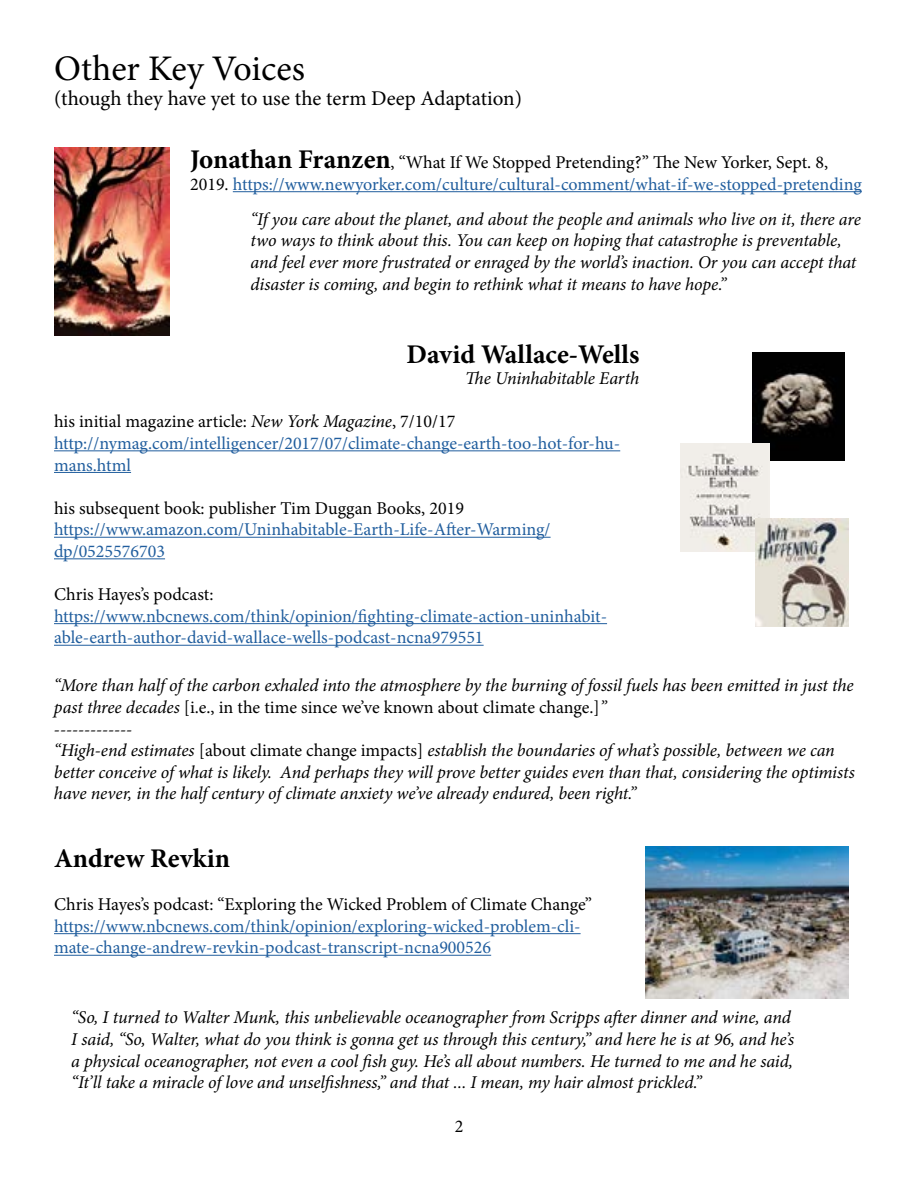
<style>
.page{position:relative;width:918px;height:1188px;background:#fff}
.page>*{position:absolute;margin:0;border:0;box-sizing:border-box;transform-origin:0 0}
.t1{font:36px "Minion Pro";color:#000}
.t2{font:700 27px "Minion Pro";color:#000}
.t3{font:21px "Minion Pro";color:#000}
.t4{font:italic 18px/21.6px "Minion Pro";letter-spacing:-.01em;color:#000}
.t5{font:18px/21.6px "Minion Pro";color:#215e9e}
.t6{font:18px "Minion Pro";color:#000}
.s1{font-weight:700;font-size:27px;color:#000}
.s2{color:#000}
.s3{font-style:italic;color:#000}
.s4{font-style:normal}
</style>
<div class="page">
<img style="left:54px;top:148px;width:115px;height:187px">
<hr style="left:233px;top:191px;width:629px;height:1px;background:#215e9e">
<img style="left:752px;top:353px;width:93px;height:108px">
<img style="left:680px;top:444px;width:90px;height:108px">
<hr style="left:54px;top:450px;width:566px;height:1px;background:#215e9e">
<hr style="left:54px;top:472px;width:77px;height:1px;background:#215e9e">
<hr style="left:54px;top:537px;width:497px;height:1px;background:#215e9e">
<hr style="left:54px;top:558px;width:111px;height:1px;background:#215e9e">
<hr style="left:54px;top:623px;width:553px;height:1px;background:#215e9e">
<hr style="left:54px;top:645px;width:430px;height:1px;background:#215e9e">
<img style="left:756px;top:519px;width:92px;height:108px">
<hr style="left:54px;top:933px;width:527px;height:1px;background:#215e9e">
<hr style="left:54px;top:955px;width:437px;height:1px;background:#215e9e">
<img style="left:645px;top:846px;width:203px;height:152px">
<h1 class="t1" style="left:54px;top:45px;width:252px">Other Key Voices</h1>
<p class="t3" style="left:54px;top:85px;width:470px">(though they have yet to use the term Deep Adaptation)</p>
<p class="t5" style="left:190px;top:152px;width:673px"><span class="s1">Jonathan Franzen</span><span class="s2">, “What If We Stopped Pretending?” The New Yorker, Sept. 8,<br>2019.</span> https://www.newyorker.com/culture/cultural-comment/what-if-we-stopped-pretending</p>
<p class="t4" style="left:251px;top:208px;width:612px">“If you care about the planet, and about the people and animals who live on it, there are two ways to think about this. You can keep on hoping that catastrophe is preventable, and feel ever more frustrated or enraged by the world’s inaction. Or you can accept that disaster is coming, and begin to rethink what it means to have hope.”</p>
<h2 class="t2" style="left:407px;top:335px;width:234px">David Wallace-Wells</h2>
<p class="t4" style="left:465px;top:368px;width:176px">The Uninhabitable Earth</p>
<p class="t5" style="left:54px;top:411px;width:568px"><span class="s2">his initial magazine article:</span> <span class="s3">New York Magazine</span><span class="s2">, 7/10/17 </span>http://nymag.com/intelligencer/2017/07/climate-change-earth-too-hot-for-hu&shy;mans.html</p>
<p class="t6" style="left:54px;top:496px;width:411px">his subsequent book: publisher Tim Duggan Books, 2019</p>
<p class="t5" style="left:54px;top:519px;width:498px">https://www.amazon.com/Uninhabitable-Earth-Life-After-Warming/ dp/0525576703</p>
<p class="t6" style="left:54px;top:582px;width:161px">Chris Hayes’s podcast:</p>
<p class="t5" style="left:54px;top:605px;width:555px">https://www.nbcnews.com/think/opinion/fighting-climate-action-uninhabit&shy;able-earth-author-david-wallace-wells-podcast-ncna979551</p>
<p class="t4" style="left:54px;top:675px;width:802px">“More than half of the carbon exhaled into the atmosphere by the burning of fossil fuels has been emitted in just the past three decades <span class="s4">[i.e., in the time since we’ve known about climate change.]</span>”<br>-------------<br>“High-end estimates <span class="s4">[about climate change impacts]</span> establish the boundaries of what’s possible, between we can better conceive of what is likely. And perhaps they will prove better guides even than that, considering the optimists have never, in the half century of climate anxiety we’ve already endured, been right.”</p>
<h2 class="t2" style="left:54px;top:839px;width:178px">Andrew Revkin</h2>
<p class="t6" style="left:54px;top:892px;width:539px">Chris Hayes’s podcast: “Exploring the Wicked Problem of Climate Change”</p>
<p class="t5" style="left:54px;top:915px;width:528px">https://www.nbcnews.com/think/opinion/exploring-wicked-problem-cli&shy;mate-change-andrew-revkin-podcast-transcript-ncna900526</p>
<p class="t4" style="left:71px;top:1007px;width:724px">“So, I turned to Walter Munk, this unbelievable oceanographer from Scripps after dinner and wine, and I said, “So, Walter, what do you think is gonna get us through this century,” and here he is at 96, and he’s a physical oceanographer, not even a cool fish guy. He’s all about numbers. He turned to me and he said, “It’ll take a miracle of love and unselfishness,” and that ... I mean, my hair almost prickled.”</p>
<p class="t6" style="left:455px;top:1114px;width:10px">2</p>
</div>
